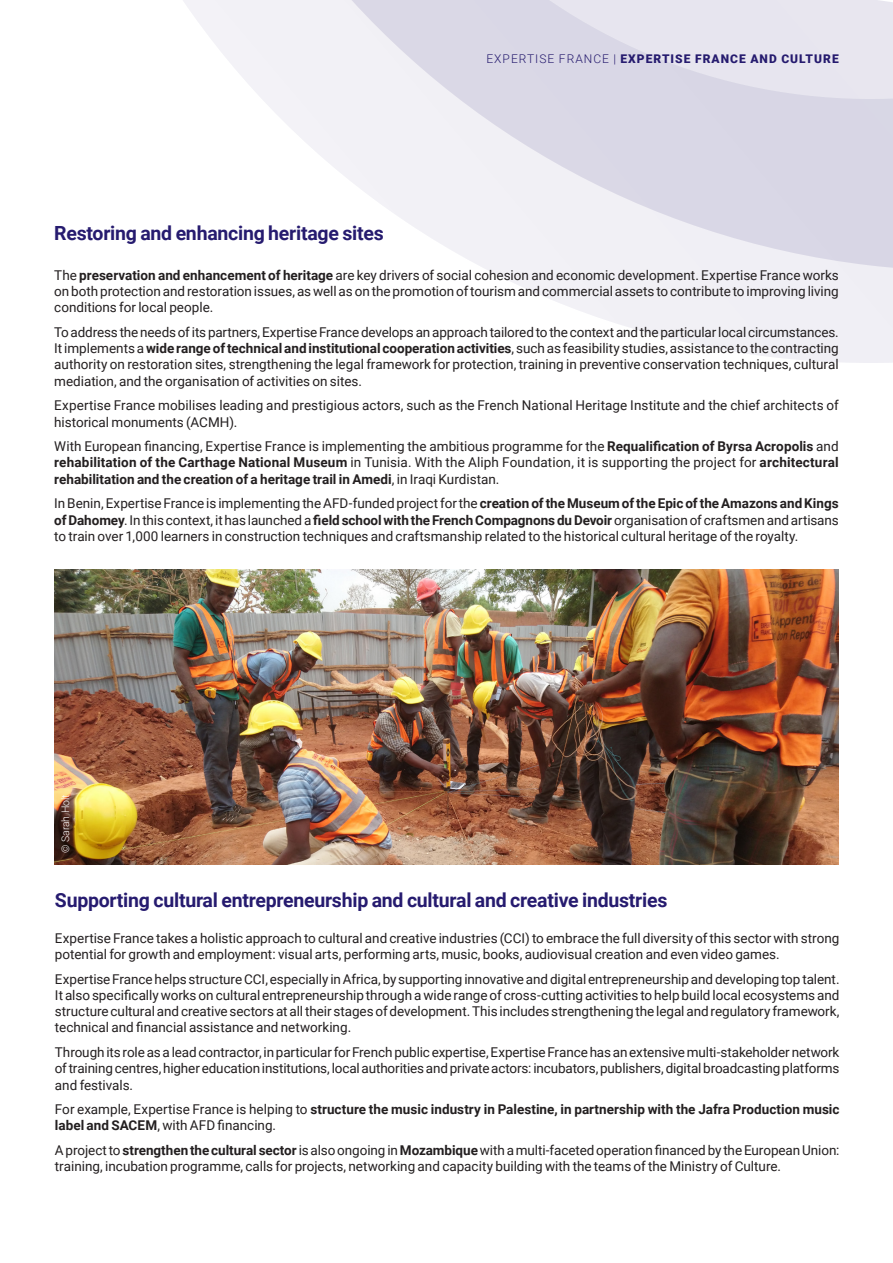
<style>
.page{position:relative;width:893px;height:1263px;background:#fff}
.page>*{position:absolute;margin:0;border:0;box-sizing:border-box;transform-origin:0 0}
.BLOCS-TEXTES{font:700 19.5px "Roboto";letter-spacing:-.01em;color:#261b6f}
.BLOCS-TEXTES-2{font:13.5px/16.2px "Roboto";color:#231f20;text-align:justify}
.BLOCS-TEXTES-3{font:700 13.5px/16.2px "Roboto";color:#231f20}
.THEME_-_Haut_de_page{font:900 12px "Roboto";letter-spacing:.085em;color:#261b6f}
.copyright{font:300 10.5px "Roboto";letter-spacing:-.01em;color:#fff}
.s1{font-weight:300}
.s2{font-weight:700}
.s3{font-weight:400}
</style>
<div class="page">
<svg style="left:183px;top:0;width:710px;height:363px"></svg>
<img style="left:54px;top:570px;width:785px;height:294px">
<p class="THEME_-_Haut_de_page" style="left:486px;top:50px;width:354px"><span class="s1">EXPERTISE FRANCE |</span> EXPERTISE FRANCE AND CULTURE</p>
<p class="BLOCS-TEXTES" style="left:54px;top:219px;width:331px">Restoring and enhancing heritage sites</p>
<p class="BLOCS-TEXTES-2" style="left:54px;top:267px;width:786px">The <span class="s2">preservation and enhancement of heritage</span> are key drivers of social cohesion and economic development. Expertise France works on both protection and restoration issues, as well as on the promotion of tourism and commercial assets to contribute to improving living conditions for local people.</p>
<p class="BLOCS-TEXTES-2" style="left:54px;top:324px;width:786px">To address the needs of its partners, Expertise France develops an approach tailored to the context and the particular local circumstances.<br>It implements a <span class="s2">wide range of technical and institutional cooperation activities</span>, such as feasibility studies, assistance to the contracting authority on restoration sites, strengthening the legal framework for protection, training in preventive conservation techniques, cultural mediation, and the organisation of activities on sites.</p>
<p class="BLOCS-TEXTES-2" style="left:54px;top:397px;width:786px">Expertise France mobilises leading and prestigious actors, such as the French National Heritage Institute and the chief architects of historical monuments (ACMH).</p>
<p class="BLOCS-TEXTES-2" style="left:54px;top:438px;width:786px">With European financing, Expertise France is implementing the ambitious programme for the <span class="s2">Requalification of Byrsa Acropolis</span> and <span class="s2">rehabilitation of the Carthage National Museum</span> in Tunisia. With the Aliph Foundation, it is supporting the project for <span class="s2">architectural rehabilitation and the creation of a heritage trail in Amedi</span>, in Iraqi Kurdistan.</p>
<p class="BLOCS-TEXTES-2" style="left:54px;top:495px;width:786px">In Benin, Expertise France is implementing the AFD-funded project for the <span class="s2">creation of the Museum of the Epic of the Amazons and Kings of Dahomey</span>. In this context, it has launched a <span class="s2">field school with the French Compagnons du Devoir</span> organisation of craftsmen and artisans to train over 1,000 learners in construction techniques and craftsmanship related to the historical cultural heritage of the royalty.</p>
<p class="copyright" style="left:58px;top:853px;width:59px;rotate:-90deg">© Sarah Holt</p>
<p class="BLOCS-TEXTES" style="left:55px;top:886px;width:614px">Supporting cultural entrepreneurship and cultural and creative industries</p>
<p class="BLOCS-TEXTES-2" style="left:55px;top:929px;width:786px">Expertise France takes a holistic approach to cultural and creative industries (CCI) to embrace the full diversity of this sector with strong potential for growth and employment: visual arts, performing arts, music, books, audiovisual creation and even video games.</p>
<p class="BLOCS-TEXTES-2" style="left:55px;top:970px;width:786px">Expertise France helps structure CCI, especially in Africa, by supporting innovative and digital entrepreneurship and developing top talent.<br>It also specifically works on cultural entrepreneurship through a wide range of cross-cutting activities to help build local ecosystems and structure cultural and creative sectors at all their stages of development. This includes strengthening the legal and regulatory framework, technical and financial assistance and networking.</p>
<p class="BLOCS-TEXTES-2" style="left:55px;top:1044px;width:786px">Through its role as a lead contractor, in particular for French public expertise, Expertise France has an extensive multi-stakeholder network of training centres, higher education institutions, local authorities and private actors: incubators, publishers, digital broadcasting platforms and festivals.</p>
<p class="BLOCS-TEXTES-3" style="left:55px;top:1101px;width:786px"><span class="s3">For example, Expertise France is helping to</span> structure the music industry in Palestine, in partnership with the Jafra Production music label and SACEM<span class="s3">, with AFD financing.</span></p>
<p class="BLOCS-TEXTES-2" style="left:55px;top:1142px;width:786px">A project to <span class="s2">strengthen the cultural sector</span> is also ongoing in <span class="s2">Mozambique</span> with a multi-faceted operation financed by the European Union: training, incubation programme, calls for projects, networking and capacity building with the teams of the Ministry of Culture.</p>
</div>
